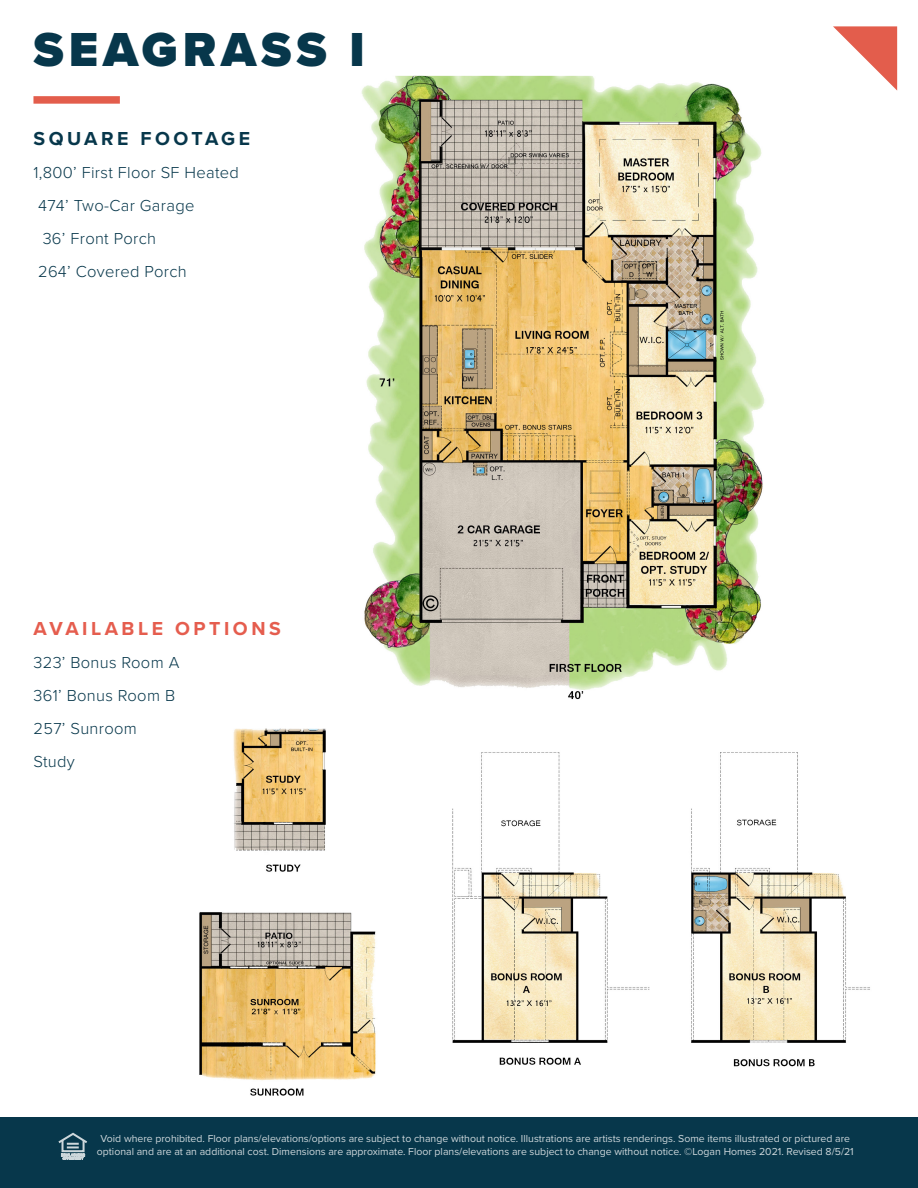
<style>
.page{position:relative;width:918px;height:1188px;background:#fff}
.page>*{position:absolute;margin:0;border:0;box-sizing:border-box;transform-origin:0 0}
.t1{font:900 49.5px "Proxima Nova";letter-spacing:.1em;color:#07374b}
.t2{font:700 19.5px "Proxima Nova";letter-spacing:.18em;color:#e55d4e}
.t3{font:700 19.5px "Proxima Nova";letter-spacing:.18em;color:#07374b}
.t4{font:300 16.5px "Proxima Nova";letter-spacing:.02em;color:#07374b}
.t5{font:10.5px/12.6px "Proxima Nova";color:#fff;text-align:center}
</style>
<div class="page">
<img style="left:361px;top:76px;width:404px;height:624px">
<div style="left:33px;top:96px;width:87px;height:8px;background:#e35d4c"></div>
<img style="left:51px;top:728px;width:863px;height:390px">
<svg style="left:833px;top:26px;width:64px;height:65px"></svg>
<div style="left:0;top:1118px;width:918px;height:70px;background:#07374b"></div>
<svg style="left:58px;top:1132px;width:29px;height:28px"></svg>
<p class="t1" style="left:33px;top:12px;width:333px">SEAGRASS I</p>
<p class="t3" style="left:33px;top:124px;width:218px">SQUARE FOOTAGE</p>
<p class="t4" style="left:33px;top:161px;width:207px">1,800’ First Floor SF Heated</p>
<p class="t4" style="left:38px;top:194px;width:158px">474’ Two-Car Garage</p>
<p class="t4" style="left:43px;top:227px;width:115px">36’ Front Porch</p>
<p class="t4" style="left:38px;top:260px;width:150px">264’ Covered Porch</p>
<p class="t2" style="left:33px;top:614px;width:249px">AVAILABLE OPTIONS</p>
<p class="t4" style="left:33px;top:651px;width:147px">323’ Bonus Room A</p>
<p class="t4" style="left:33px;top:684px;width:143px">361’ Bonus Room B</p>
<p class="t4" style="left:33px;top:717px;width:105px">257’ Sunroom</p>
<p class="t4" style="left:33px;top:750px;width:43px">Study</p>
<p class="t5" style="left:97px;top:1132px;width:759px">Void where prohibited. Floor plans/elevations/options are subject to change without notice. Illustrations are artists renderings. Some items illustrated or pictured are optional and are at an additional cost. Dimensions are approximate. Floor plans/elevations are subject to change without notice. ©Logan Homes 2021. Revised 8/5/21</p>
</div>
